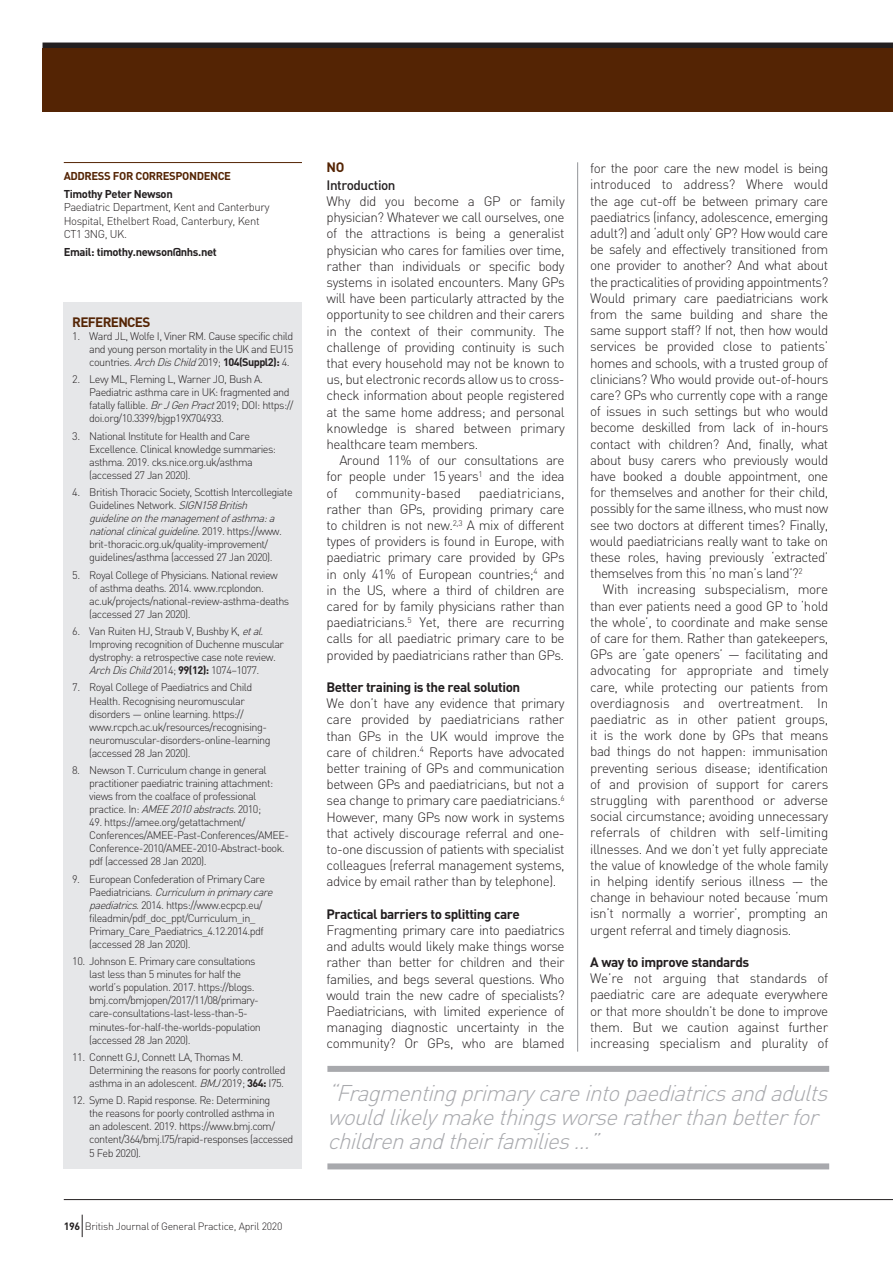
<style>
.page{position:relative;width:893px;height:1263px;background:#fff}
.page>*{position:absolute;margin:0;border:0;box-sizing:border-box;transform-origin:0 0}
.t1{font:italic 300 22.5px/24px "DIN";color:#a8a9ad}
.t2{font:300 13.5px/16.2px "DIN";letter-spacing:-.035em;color:#231f20;text-align:justify}
.t3{font:700 13.5px "DIN";letter-spacing:-.035em;color:#231f20}
.t4{font:300 13.5px "DIN";letter-spacing:-.005em;color:#231f20}
.t5{font:700 13.5px "DIN";letter-spacing:-.05em;color:#542404}
.t6{font:500 13.5px "DIN";letter-spacing:-.035em;color:#231f20}
.t7{font:300 11.25px/13.5px "DIN";letter-spacing:-.035em;color:#231f20}
.t8{font:700 11.25px "DIN";letter-spacing:-.035em;color:#231f20}
.t9{font:700 11.25px "DIN";letter-spacing:-.035em;color:#542404}
.t10{font:300 10.8px/13px "DIN";letter-spacing:-.05em;color:#231f20}
.t11{font:300 10.5px "DIN";letter-spacing:-.025em;color:#231f20}
.s1{font-style:italic}
.s2{font-weight:700}
</style>
<div class="page">
<div style="left:43px;top:43px;width:850px;height:7px;background:#231f20"></div>
<div style="left:64px;top:303px;width:238px;height:866px;background:#e6e7e9"></div>
<hr style="left:64px;top:162px;width:238px;height:1px;background:#542404">
<div style="left:43px;top:48px;width:850px;height:64px;background:#542404"></div>
<hr style="left:577px;top:162px;width:1px;height:890px;background:#939598">
<div style="left:327px;top:1066px;width:502px;height:6px;background:#a8a9ad"></div>
<div style="left:327px;top:1163px;width:502px;height:6px;background:#a8a9ad"></div>
<hr style="left:64px;top:1199px;width:829px;height:1px;background:#231f20">
<svg style="left:82px;top:1215px;width:1px;height:22px"></svg>
<p class="t9" style="left:64px;top:168px;width:169px">ADDRESS FOR CORRESPONDENCE</p>
<p class="t8" style="left:64px;top:186px;width:111px">Timothy Peter Newson</p>
<p class="t7" style="left:64px;top:200px;width:207px">Paediatric Department, Kent and Canterbury<br>Hospital, Ethelbert Road, Canterbury, Kent<br>CT1 3NG, UK.</p>
<p class="t8" style="left:64px;top:245px;width:155px">Email: timothy.newson@nhs.net</p>
<p class="t5" style="left:72px;top:313px;width:80px">REFERENCES</p>
<p class="t10" style="left:89px;top:329px;width:206px;text-align:justify;text-indent:-17px">1. Ward JL, Wolfe I, Viner RM. Cause specific child and young person mortality in the UK and EU15 countries. <span class="s1">ArchDisChild</span>2019; <span class="s2">104(Suppl2):</span> 4.</p>
<p class="t10" style="left:89px;top:373px;width:206px;text-indent:-17px">2. Levy ML, Fleming L, Warner JO, Bush A.<br>Paediatric asthma care in UK: fragmented and fatally fallible. <span class="s1">BrJGenPract</span>2019; DOI: https:// doi.org/10.3399/bjgp19X704933.</p>
<p class="t10" style="left:89px;top:429px;width:188px;text-indent:-17px">3. National Institute for Health and Care Excellence. Clinical knowledge summaries: asthma. 2019. cks.nice.org.uk/asthma (accessed 27 Jan 2020).</p>
<p class="t10" style="left:89px;top:485px;width:205px;text-indent:-17px">4. British Thoracic Society, Scottish Intercollegiate Guidelines Network. <span class="s1">SIGN158British guidelineonthemanagementofasthma:a nationalclinicalguideline.</span>2 0 1 9 . h t t p s : //www . brit-thoracic.org.uk/quality-improvement/ guidelines/asthma (accessed 27 Jan 2020).</p>
<p class="t10" style="left:89px;top:568px;width:201px;text-indent:-17px">5. Royal College of Physicians. National review<br>of asthma deaths. 2014. www.rcplondon. ac.uk/projects/national-review-asthma-deaths (accessed 27 Jan 2020).</p>
<p class="t10" style="left:89px;top:624px;width:196px;text-indent:-17px">6. Van Ruiten HJ, Straub V, Bushby K, <span class="s1">etal</span>.<br>Improving recognition of Duchenne muscular dystrophy: a retrospective case note review.<br><span class="s1">ArchDisChild</span>2014; <span class="s2">99(12):</span> 1074–1077.</p>
<p class="t10" style="left:89px;top:681px;width:183px;text-indent:-17px">7. Royal College of Paediatrics and Child Health. Recognising neuromuscular disorders — online learning. https:// www.rcpch.ac.uk/resources/recognising&shy;neuromuscular-disorders-online-learning (accessed 28 Jan 2020).</p>
<p class="t10" style="left:89px;top:763px;width:185px;text-indent:-17px">8. Newson T. Curriculum change in general practitioner paediatric training attachment: views from the coalface of professional<br>p ra c t i c e . I n : <span class="s1">AMEE2010abstracts</span>. 2 0 1 0 ;</p>
<p class="t10" style="left:89px;top:816px;width:201px">49. https://amee.org/getattachment/ Conferences/AMEE-Past-Conferences/AMEE-Conference-2010/AMEE-2010-Abstract-book. pdf (accessed 28 Jan 2020).</p>
<p class="t10" style="left:89px;top:872px;width:188px;text-indent:-17px">9. European Confederation of Primary Care<br>P a e d i a t r i c i a n s . <span class="s1">Curriculum inprimarycare paediatrics</span>. 2014. https://www.ecpcp.eu/ fileadmin/pdf_doc_ppt/Curriculum_in_ Primary_Care_Paediatrics_4.12.2014.pdf (accessed 28 Jan 2020).</p>
<p class="t10" style="left:89px;top:955px;width:173px;text-indent:-17px">10. Johnson E. Primary care consultations last less than 5 minutes for half the world’s population. 2017. https://blogs. bmj.com/bmjopen/2017/11/08/primary&shy;care-consultations-last-less-than-5- minutes-for-half-the-worlds-population (accessed 28 Jan 2020).</p>
<p class="t10" style="left:89px;top:1050px;width:198px;text-indent:-17px">11. Connett GJ, Connett LA, Thomas M.<br>Determining the reasons for poorly controlled asthma in an adolescent. <span class="s1">BMJ</span>2019; <span class="s2">364:</span> I75.</p>
<p class="t10" style="left:89px;top:1094px;width:206px;text-indent:-17px">12. Syme D. Rapid response. Re: Determining<br>the reasons for poorly controlled asthma in<br>an adolescent. 2019. https://www.bmj.com/ content/364/bmj.l75/rapid-responses (accessed 5 Feb 2020).</p>
<p class="t11" style="left:64px;top:1219px;width:220px"><span class="s2">196</span> British Journal of General Practice, April 2020</p>
<p class="t5" style="left:327px;top:158px;width:19px">NO</p>
<p class="t6" style="left:327px;top:176px;width:71px">Introduction</p>
<p class="t2" style="left:327px;top:193px;width:240px">Why did you become a GP or family physician? Whatever we call ourselves, one of the attractions is being a generalist physician who cares for families over time, rather than individuals or specific body systems in isolated encounters. Many GPs will have been particularly attracted by the opportunity to see children and their carers in the context of their community. The challenge of providing continuity is such that every household may not be known to us, but electronic records allow us to cross&shy;check information about people registered at the same home address; and personal knowledge is shared between primary healthcare team members.</p>
<p class="t2" style="left:327px;top:452px;width:240px;text-indent:13px">Around 11% of our consultations are for people under 15 years<sup>1</sup> and the idea of</p>
<p class="t2" style="left:327px;top:484px;width:240px;text-indent:152px">paediatricians, rather than GPs, providing primary care to children is not new.<sup>2,3</sup> A mix of different types of providers is found in Europe, with paediatric primary care provided by GPs in only 41% of European countries;<sup>4</sup> and in the US, where a third of children are cared for by family physicians rather than paediatricians.<sup>5</sup> Yet, there are recurring calls for all paediatric primary care to be provided by paediatricians rather than GPs.</p>
<p class="t3" style="left:327px;top:678px;width:195px">Better training is the real solution</p>
<p class="t2" style="left:327px;top:695px;width:240px">We don’t have any evidence that primary care provided by paediatricians rather than GPs in the UK would improve the care of children.<sup>4</sup> Reports have advocated better training of GPs and communication between GPs and paediatricians, but not a sea change to primary care paediatricians.<sup>6<br></sup>However, many GPs now work in systems that actively discourage referral and one&shy;to-one discussion of patients with specialist colleagues (referral management systems, advice by email rather than by telephone).</p>
<p class="t3" style="left:327px;top:905px;width:195px">Practical barriers to splitting care</p>
<p class="t2" style="left:327px;top:922px;width:240px">Fragmenting primary care into paediatrics and adults would likely make things worse rather than better for children and their families, and begs several questions. Who would train the new cadre of specialists?<br>Paediatricians, with limited experience of managing diagnostic uncertainty in the community? Or GPs, who are blamed</p>
<p class="t4" style="left:355px;top:484px;width:108px">community-based</p>
<p class="t2" style="left:590px;top:160px;width:240px">for the poor care the new model is being introduced to address? Where would the age cut-off be between primary care paediatrics (infancy, adolescence, emerging adult?) and ‘adult only’ GP? How would care be safely and effectively transitioned from one provider to another? And what about the practicalities of providing appointments?<br>Would primary care paediatricians work from the same building and share the same support staff? If not, then how would services be provided close to patients’ homes and schools, with a trusted group of clinicians? Who would provide out-of-hours care? GPs who currently cope with a range of issues in such settings but who would become deskilled from lack of in-hours contact with children? And, finally, what about busy carers who previously would have booked a double appointment, one for themselves and another for their child, possibly for the same illness, who must now see two doctors at different times? Finally, would paediatricians really want to take on these roles, having previously ‘extracted’ themselves from this ‘no man’s land’?<sup>2</sup></p>
<p class="t2" style="left:590px;top:581px;width:240px;text-indent:13px">With increasing subspecialism, more than ever patients need a good GP to ‘hold the whole’, to coordinate and make sense of care for them. Rather than gatekeepers, GPs are ‘gate openers’ — facilitating and advocating for appropriate and timely care, while protecting our patients from overdiagnosis and overtreatment. In paediatric as in other patient groups, it is the work done by GPs that means bad things do not happen: immunisation preventing serious disease; identification of and provision of support for carers struggling with parenthood or adverse social circumstance; avoiding unnecessary referrals of children with self-limiting illnesses. And we don’t yet fully appreciate the value of knowledge of the whole family in helping identify serious illness — the change in behaviour noted because ‘mum isn’t normally a worrier’, prompting an urgent referral and timely diagnosis.</p>
<p class="t3" style="left:590px;top:953px;width:161px">A way to improve standards</p>
<p class="t2" style="left:590px;top:970px;width:240px">We’re not arguing that standards of paediatric care are adequate everywhere or that more shouldn’t be done to improve them. But we caution against further increasing specialism and plurality of</p>
<h1 class="t1" style="left:327px;top:1080px;width:509px">“Fragmentingprimarycareintopaediatricsandadults wouldlikelymakethingsworseratherthanbetterfor childrenandtheirfamilies…”</h1>
</div>
